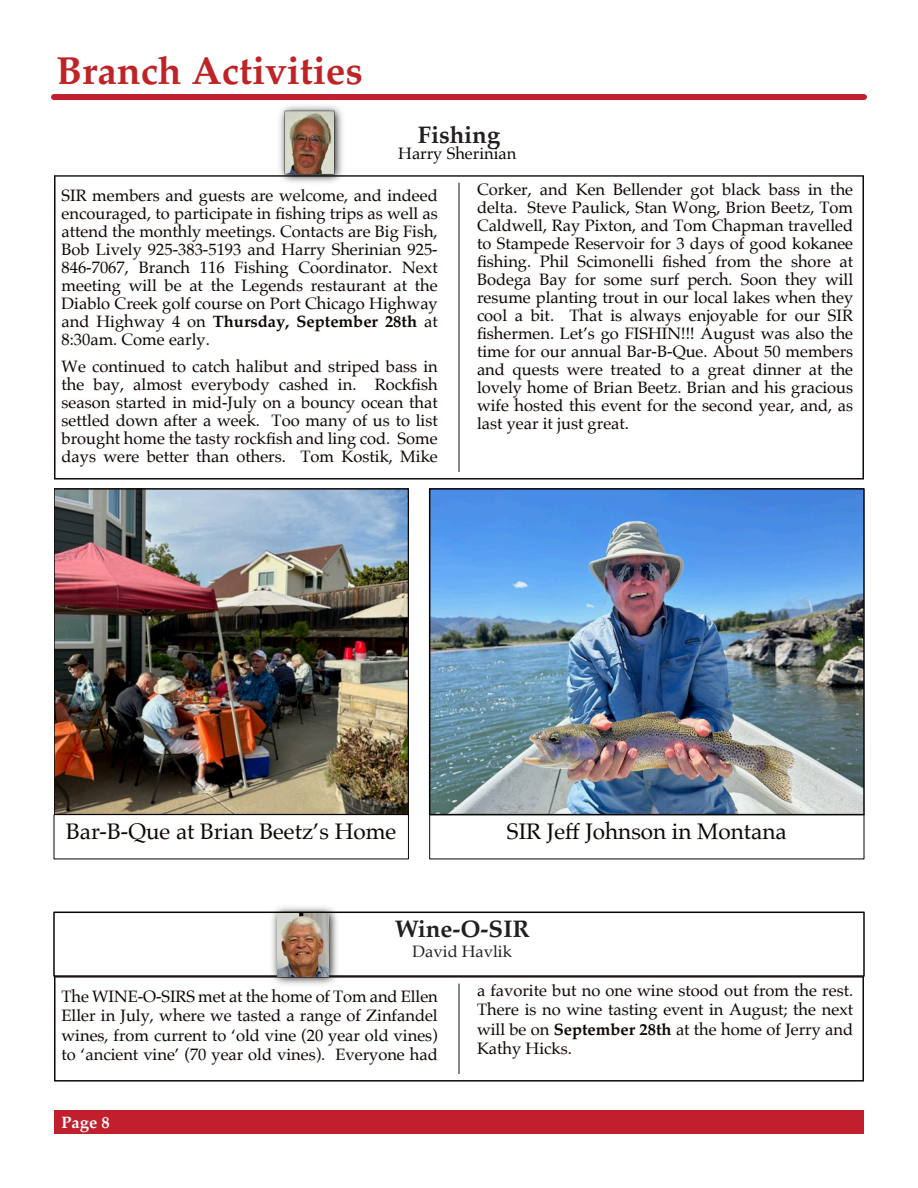
<style>
.page{position:relative;width:918px;height:1188px;background:#fff}
.page>*{position:absolute;margin:0;border:0;box-sizing:border-box;transform-origin:0 0}
.t1{font:700 39px "Palatino";color:#bf2325}
.t2{font:700 24px "Palatino";color:#231f20}
.t3{font:22.5px "Palatino";color:#080704}
.t4{font:16.5px/18px "Palatino";color:#080704;text-align:justify}
.t5{font:16.5px "Palatino";color:#231f20}
.t6{font:700 16.5px "Palatino";color:#fff}
.s1{font-weight:700}
</style>
<div class="page">
<div style="left:54px;top:1110px;width:810px;height:24px;background:#c11f2d"></div>
<div style="left:54px;top:94px;width:810px;height:6px;background:#c11f2d"></div>
<svg style="left:54px;top:175px;width:810px;height:305px"></svg>
<hr style="left:459px;top:183px;width:1px;height:289px;background:#120a09">
<img style="left:276px;top:105px;width:70px;height:80px">
<img style="left:57px;top:492px;width:348px;height:320px">
<div style="left:54px;top:489px;width:354px;height:326px;border:2px solid #130a09"></div>
<div style="left:54px;top:814px;width:355px;height:45px;border:1px solid #080704"></div>
<img style="left:432px;top:491px;width:430px;height:321px">
<div style="left:429px;top:488px;width:436px;height:327px;border:2px solid #080704"></div>
<div style="left:429px;top:814px;width:435px;height:45px;border:1px solid #080704"></div>
<div style="left:53px;top:912px;width:812px;height:65px;border:2px solid #080704"></div>
<svg style="left:54px;top:976px;width:810px;height:106px"></svg>
<hr style="left:459px;top:984px;width:1px;height:90px;background:#120a09">
<img style="left:268px;top:907px;width:72px;height:81px">
<img style="left:278px;top:913px;width:50px;height:63px">
<h1 class="t1" style="left:56px;top:52px;width:308px">Branch Activities</h1>
<h2 class="t2" style="left:418px;top:123px;width:84px">Fishing</h2>
<p class="t4" style="left:398px;top:146px;width:120px">Harry Sherinian</p>
<p class="t4" style="left:62px;top:187px;width:378px">SIR members and guests are welcome, and indeed encouraged, to participate in fishing trips as well as attend the monthly meetings. Contacts are Big Fish, Bob Lively 925-383-5193 and Harry Sherinian 925- 846-7067, Branch 116 Fishing Coordinator. Next meeting will be at the Legends restaurant at the Diablo Creek golf course on Port Chicago Highway and Highway 4 on <span class="s1">Thursday, September 28th</span> at 8:30am. Come early.</p>
<p class="t4" style="left:62px;top:358px;width:378px">We continued to catch halibut and striped bass in the bay, almost everybody cashed in. Rockfish season started in mid-July on a bouncy ocean that settled down after a week. Too many of us to list brought home the tasty rockfish and ling cod. Some days were better than others. Tom Kostik, Mike</p>
<p class="t4" style="left:477px;top:181px;width:378px">Corker, and Ken Bellender got black bass in the delta. Steve Paulick, Stan Wong, Brion Beetz, Tom Caldwell, Ray Pixton, and Tom Chapman travelled to Stampede Reservoir for 3 days of good kokanee fishing. Phil Scimonelli fished from the shore at Bodega Bay for some surf perch. Soon they will resume planting trout in our local lakes when they cool a bit. That is always enjoyable for our SIR fishermen. Let’s go FISHIN!!! August was also the time for our annual Bar-B-Que. About 50 members and quests were treated to a great dinner at the lovely home of Brian Beetz. Brian and his gracious wife hosted this event for the second year, and, as last year it just great.</p>
<h3 class="t3" style="left:66px;top:820px;width:332px">Bar-B-Que at Brian Beetz’s Home</h3>
<h3 class="t3" style="left:507px;top:820px;width:281px">SIR Jeff Johnson in Montana</h3>
<h2 class="t2" style="left:395px;top:917px;width:137px">Wine-O-SIR</h2>
<p class="t5" style="left:413px;top:943px;width:101px">David Havlik</p>
<p class="t4" style="left:62px;top:987px;width:378px;line-height:19.5px">The WINE-O-SIRS met at the home of Tom and Ellen Eller in July, where we tasted a range of Zinfandel wines, from current to ‘old vine (20 year old vines) to ‘ancient vine’ (70 year old vines). Everyone had</p>
<p class="t4" style="left:477px;top:981px;width:378px;line-height:19.5px">a favorite but no one wine stood out from the rest.<br>There is no wine tasting event in August; the next will be on <span class="s1">September 28th</span> at the home of Jerry and Kathy Hicks.</p>
<p class="t6" style="left:62px;top:1114px;width:50px">Page 8</p>
</div>
